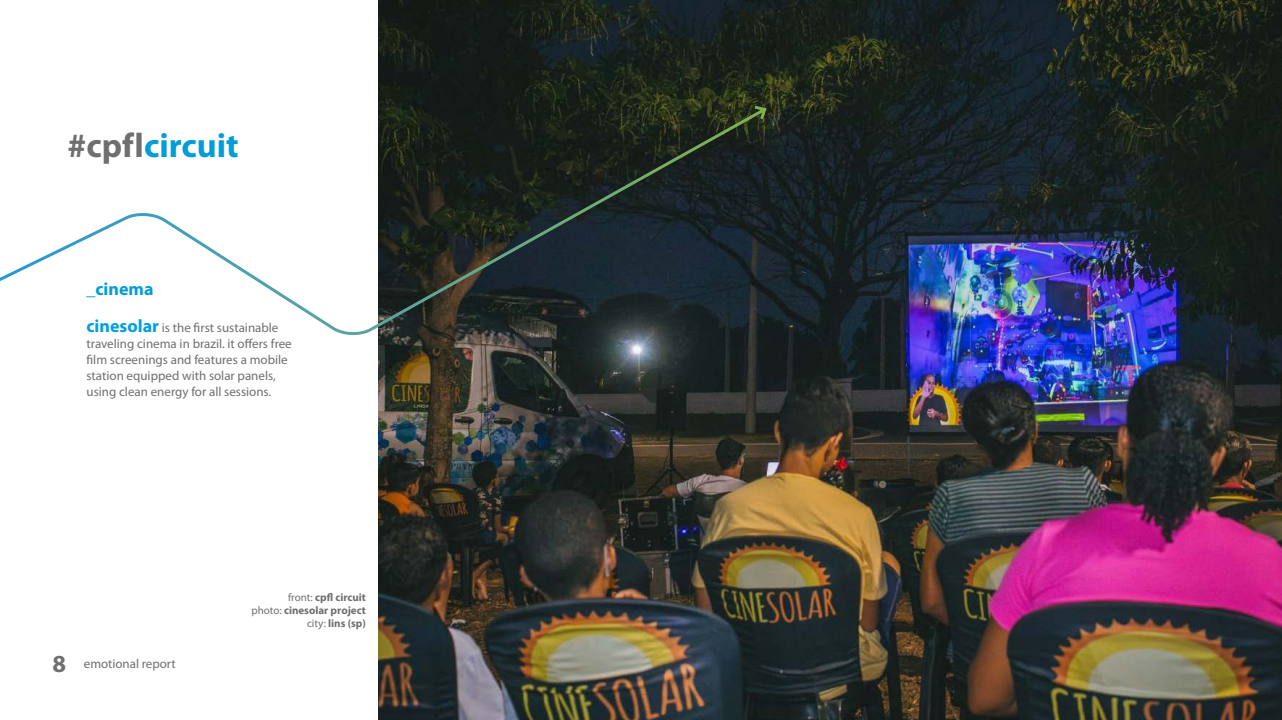
<style>
.page{position:relative;width:1282px;height:720px;background:#fff}
.page>*{position:absolute;margin:0;border:0;box-sizing:border-box;transform-origin:0 0}
.t1{font:700 34.2px "Myriad Pro";color:#009ed9}
.t2{font:700 18px "Myriad Pro";color:#009ed9}
.t3{font:13px/16px "Myriad Pro";color:#706f6f}
.t4{font:12.9px "Myriad Pro";color:#706f6f}
.t5{font:700 11px/13.2px "Myriad Pro";color:#706f6f;text-align:right}
.s1{color:#706f6f}
.s2{font-weight:700;font-size:18px;color:#009fe3}
.s3{font-weight:700;font-size:24.6px}
.s4{font-weight:400}
</style>
<div class="page">
<img style="left:378px;top:0;width:903px;height:720px">
<svg style="left:0;top:105px;width:768px;height:234px"></svg>
<svg style="left:752px;top:104px;width:16px;height:17px"></svg>
<h1 class="t1" style="left:68px;top:123px;width:173px"><span class="s1">#cpfl</span>circuit</h1>
<h2 class="t2" style="left:86px;top:277px;width:69px">_cinema</h2>
<p class="t3" style="left:86px;top:319px;width:207px"><span class="s2">cinesolar</span> is the first sustainable traveling cinema in brazil. it offers free film screenings and features a mobile station equipped with solar panels, using clean energy for all sessions.</p>
<p class="t4" style="left:52px;top:655px;width:125px"><span class="s3">8</span> emotional report</p>
<p class="t5" style="left:251px;top:590px;width:116px"><span class="s4">front:</span> cpfl circuit<br><span class="s4">photo:</span> cinesolar project <span class="s4">city:</span> lins (sp)</p>
</div>
